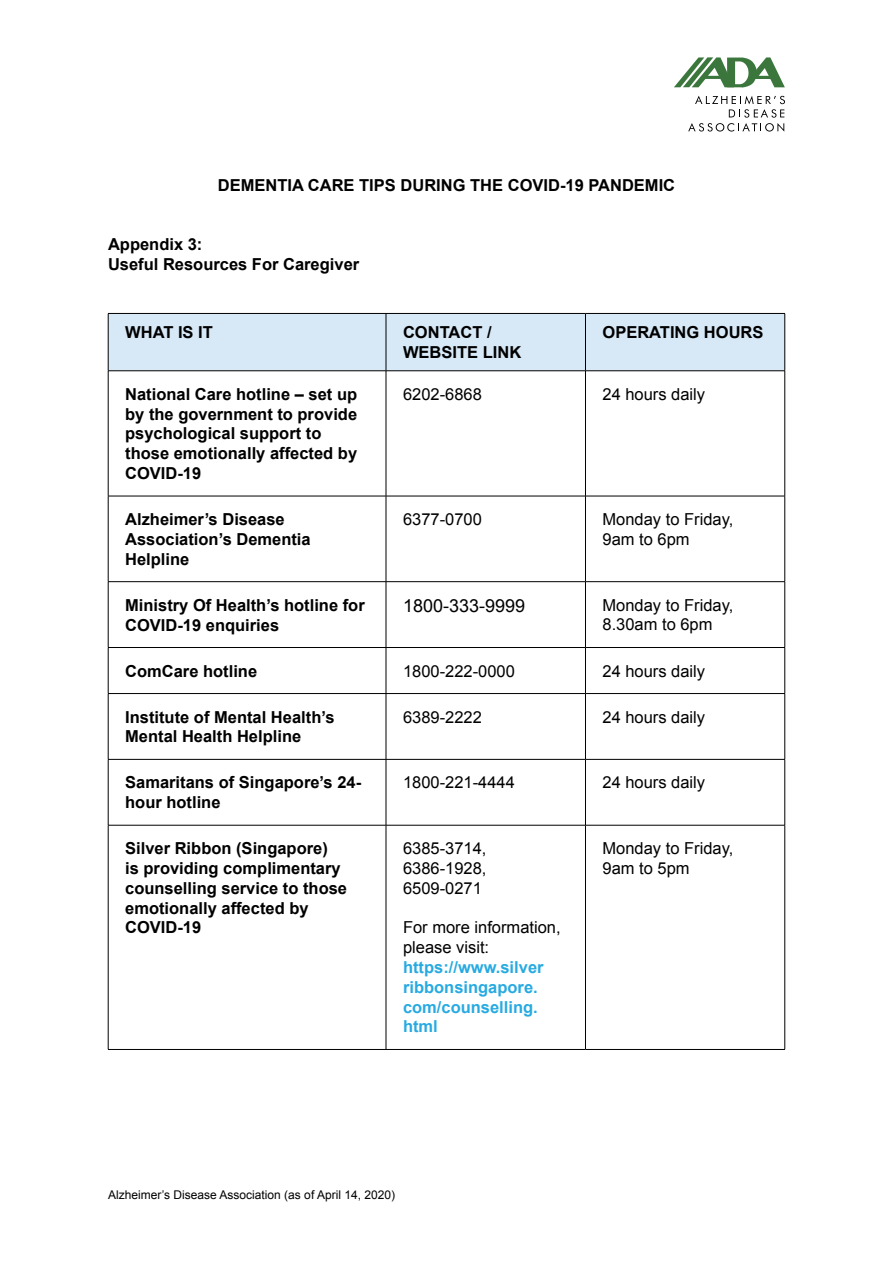
<style>
.page{position:relative;width:893px;height:1263px;background:#fff}
.page>*{position:absolute;margin:0;border:0;box-sizing:border-box;transform-origin:0 0}
.t1{font:18px "Arial";color:#000}
.t2{font:700 16.5px/19.8px "Arial";color:#000}
.t3{font:16.5px/19.8px "Arial";color:#000}
.t4{font:700 16.5px/19.8px "Arial";color:#28aae1}
.t5{font:12px "Arial";color:#000}
</style>
<div class="page">
<svg style="left:688px;top:96px;width:97px;height:36px"></svg>
<svg style="left:674px;top:57px;width:111px;height:30px"></svg>
<div style="left:109px;top:314px;width:675px;height:56px;background:#d7e8f7"></div>
<svg style="left:109px;top:371px;width:277px;height:678px"></svg>
<hr style="left:108px;top:496px;width:278px;height:1px;background:#000">
<hr style="left:386px;top:496px;width:199px;height:1px;background:#000">
<hr style="left:585px;top:496px;width:200px;height:1px;background:#000">
<hr style="left:108px;top:581px;width:278px;height:1px;background:#000">
<hr style="left:386px;top:581px;width:199px;height:1px;background:#000">
<hr style="left:585px;top:581px;width:200px;height:1px;background:#000">
<hr style="left:108px;top:647px;width:278px;height:1px;background:#000">
<hr style="left:386px;top:647px;width:199px;height:1px;background:#000">
<hr style="left:585px;top:647px;width:200px;height:1px;background:#000">
<hr style="left:108px;top:693px;width:278px;height:1px;background:#000">
<hr style="left:386px;top:693px;width:199px;height:1px;background:#000">
<hr style="left:585px;top:693px;width:200px;height:1px;background:#000">
<hr style="left:108px;top:759px;width:278px;height:1px;background:#000">
<hr style="left:386px;top:759px;width:199px;height:1px;background:#000">
<hr style="left:585px;top:759px;width:200px;height:1px;background:#000">
<hr style="left:108px;top:825px;width:278px;height:1px;background:#000">
<hr style="left:386px;top:825px;width:199px;height:1px;background:#000">
<hr style="left:585px;top:825px;width:200px;height:1px;background:#000">
<hr style="left:108px;top:1049px;width:278px;height:1px;background:#000">
<hr style="left:386px;top:1049px;width:199px;height:1px;background:#000">
<hr style="left:585px;top:1049px;width:200px;height:1px;background:#000">
<hr style="left:108px;top:313px;width:278px;height:1px;background:#000">
<hr style="left:108px;top:314px;width:1px;height:57px;background:#000">
<hr style="left:108px;top:370px;width:278px;height:1px;background:#000">
<hr style="left:108px;top:371px;width:1px;height:125px;background:#000">
<hr style="left:108px;top:496px;width:1px;height:85px;background:#000">
<hr style="left:108px;top:582px;width:1px;height:65px;background:#000">
<hr style="left:108px;top:648px;width:1px;height:45px;background:#000">
<hr style="left:108px;top:694px;width:1px;height:65px;background:#000">
<hr style="left:108px;top:759px;width:1px;height:66px;background:#000">
<hr style="left:108px;top:825px;width:1px;height:224px;background:#000">
<hr style="left:386px;top:313px;width:199px;height:1px;background:#000">
<hr style="left:386px;top:314px;width:1px;height:57px;background:#000">
<hr style="left:585px;top:313px;width:200px;height:1px;background:#000">
<hr style="left:585px;top:314px;width:1px;height:57px;background:#000">
<hr style="left:784px;top:314px;width:1px;height:57px;background:#000">
<hr style="left:386px;top:370px;width:199px;height:1px;background:#000">
<hr style="left:386px;top:371px;width:1px;height:125px;background:#000">
<hr style="left:585px;top:370px;width:200px;height:1px;background:#000">
<hr style="left:585px;top:371px;width:1px;height:125px;background:#000">
<hr style="left:784px;top:371px;width:1px;height:125px;background:#000">
<hr style="left:386px;top:496px;width:1px;height:85px;background:#000">
<hr style="left:585px;top:496px;width:1px;height:85px;background:#000">
<hr style="left:784px;top:496px;width:1px;height:85px;background:#000">
<hr style="left:386px;top:582px;width:1px;height:65px;background:#000">
<hr style="left:585px;top:582px;width:1px;height:65px;background:#000">
<hr style="left:784px;top:582px;width:1px;height:65px;background:#000">
<hr style="left:386px;top:648px;width:1px;height:45px;background:#000">
<hr style="left:585px;top:648px;width:1px;height:45px;background:#000">
<hr style="left:784px;top:648px;width:1px;height:45px;background:#000">
<hr style="left:386px;top:694px;width:1px;height:65px;background:#000">
<hr style="left:585px;top:694px;width:1px;height:65px;background:#000">
<hr style="left:784px;top:694px;width:1px;height:65px;background:#000">
<hr style="left:386px;top:759px;width:1px;height:66px;background:#000">
<hr style="left:585px;top:759px;width:1px;height:66px;background:#000">
<hr style="left:784px;top:759px;width:1px;height:66px;background:#000">
<hr style="left:386px;top:825px;width:1px;height:224px;background:#000">
<hr style="left:585px;top:825px;width:1px;height:224px;background:#000">
<hr style="left:784px;top:825px;width:1px;height:224px;background:#000">
<p class="t2" style="left:218px;top:175px;width:459px">DEMENTIA CARE TIPS DURING THE COVID-19 PANDEMIC</p>
<p class="t2" style="left:108px;top:235px;width:253px">Appendix 3:<br>Useful Resources For Caregiver</p>
<p class="t2" style="left:125px;top:323px;width:89px">WHAT IS IT</p>
<p class="t2" style="left:403px;top:323px;width:120px">CONTACT /<br>WEBSITE LINK</p>
<p class="t2" style="left:602px;top:323px;width:163px">OPERATING HOURS</p>
<p class="t2" style="left:125px;top:385px;width:233px">National Care hotline – set up by the government to provide psychological support to those emotionally affected by<br>COVID-19</p>
<p class="t3" style="left:403px;top:384px;width:80px">6202-6868</p>
<p class="t3" style="left:602px;top:384px;width:104px">24 hours daily</p>
<p class="t2" style="left:125px;top:510px;width:187px">Alzheimer’s Disease<br>Association’s Dementia<br>Helpline</p>
<p class="t3" style="left:403px;top:509px;width:80px">6377-0700</p>
<p class="t3" style="left:602px;top:509px;width:132px">Monday to Friday,<br>9am to 6pm</p>
<p class="t2" style="left:125px;top:596px;width:241px">Ministry Of Health’s hotline for<br>COVID-19 enquiries</p>
<p class="t1" style="left:403px;top:594px;width:124px">1800-333-9999</p>
<p class="t3" style="left:602px;top:595px;width:132px">Monday to Friday,<br>8.30am to 6pm</p>
<p class="t2" style="left:125px;top:661px;width:134px">ComCare hotline</p>
<p class="t3" style="left:403px;top:661px;width:113px">1800-222-0000</p>
<p class="t3" style="left:602px;top:661px;width:104px">24 hours daily</p>
<p class="t2" style="left:125px;top:707px;width:211px">Institute of Mental Health’s<br>Mental Health Helpline</p>
<p class="t3" style="left:403px;top:707px;width:80px">6389-2222</p>
<p class="t3" style="left:602px;top:707px;width:104px">24 hours daily</p>
<p class="t2" style="left:125px;top:773px;width:237px">Samaritans of Singapore’s 24- hour hotline</p>
<p class="t3" style="left:403px;top:773px;width:113px">1800-221-4444</p>
<p class="t3" style="left:602px;top:773px;width:104px">24 hours daily</p>
<p class="t2" style="left:125px;top:839px;width:223px">Silver Ribbon (Singapore)<br>is providing complimentary counselling service to those emotionally affected by<br>COVID-19</p>
<p class="t3" style="left:403px;top:839px;width:85px;text-align:justify">6385-3714, 6386-1928, 6509-0271</p>
<p class="t3" style="left:602px;top:839px;width:132px">Monday to Friday,<br>9am to 5pm</p>
<p class="t3" style="left:403px;top:918px;width:159px">For more information, please visit:</p>
<p class="t4" style="left:403px;top:958px;width:142px">https://www.silver ribbonsingapore. com/counselling. html</p>
<p class="t5" style="left:108px;top:1187px;width:289px">Alzheimer’s Disease Association (as of April 14, 2020)</p>
</div>
